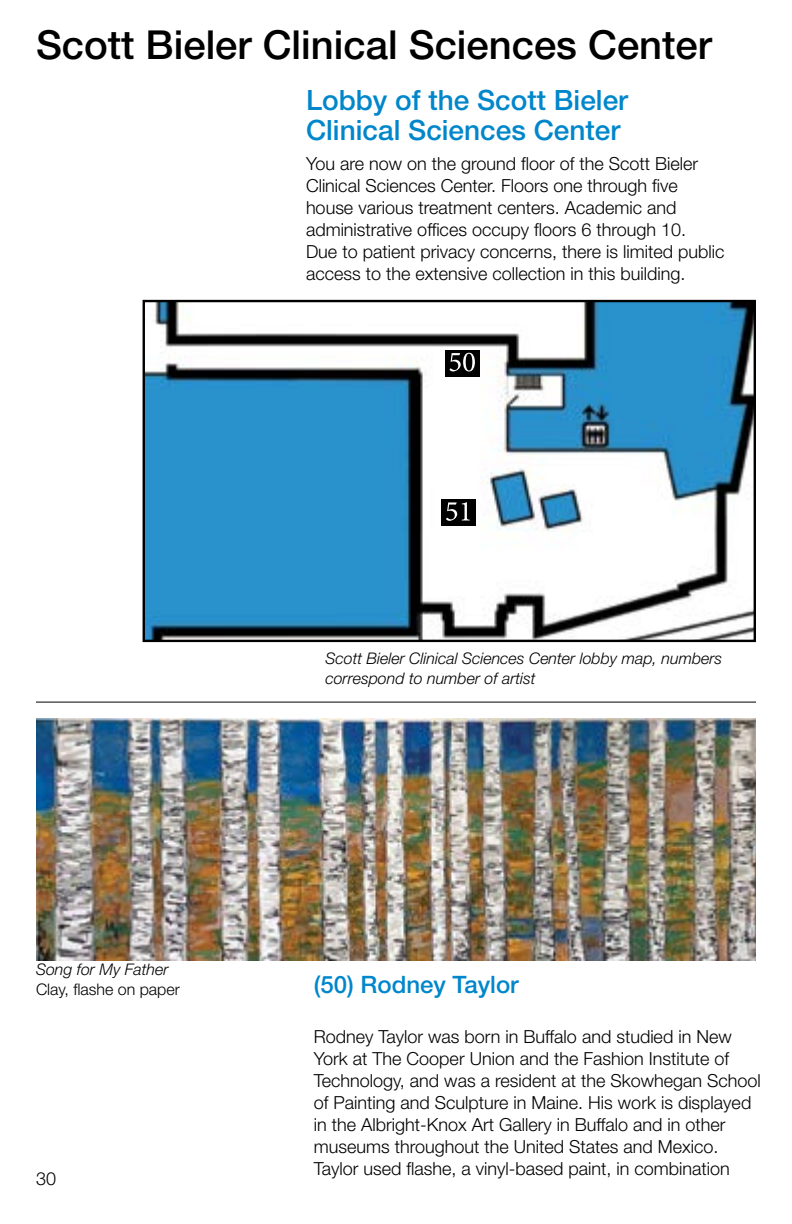
<style>
.page{position:relative;width:792px;height:1224px;background:#fff}
.page>*{position:absolute;margin:0;border:0;box-sizing:border-box;transform-origin:0 0}
.t1{font:500 40px "Helvetica Neue LT Std";color:#000}
.t2{font:500 28px/30px "Helvetica Neue LT Std";color:#0086cb}
.t3{font:500 24px "Helvetica Neue LT Std";color:#0086cb}
.t4{font:300 18px/22px "Helvetica Neue LT Std";color:#000}
.t5{font:italic 300 16px/20px "Helvetica Neue LT Std";color:#000}
.t6{font:300 16px "Helvetica Neue LT Std";color:#000}
</style>
<div class="page">
<hr style="left:36px;top:702px;width:720px;height:1px;background:#000">
<img style="left:36px;top:719px;width:720px;height:242px">
<img style="left:146px;top:303px;width:607px;height:336px">
<div style="left:143px;top:300px;width:613px;height:342px;border:2px solid #000"></div>
<div style="left:445px;top:350px;width:35px;height:26px;background:#000"></div>
<svg style="left:450px;top:353px;width:25px;height:18px"></svg>
<div style="left:441px;top:499px;width:35px;height:27px;background:#000"></div>
<svg style="left:446px;top:502px;width:24px;height:19px"></svg>
<h1 class="t1" style="left:36px;top:20px;width:677px">Scott Bieler Clinical Sciences Center</h1>
<h2 class="t2" style="left:306px;top:84px;width:324px">Lobby of the Scott Bieler<br>Clinical Sciences Center</h2>
<p class="t4" style="left:306px;top:152px;width:420px">You are now on the ground floor of the Scott Bieler Clinical Sciences Center. Floors one through five house various treatment centers. Academic and administrative offices occupy floors 6 through 10.<br>Due to patient privacy concerns, there is limited public access to the extensive collection in this building.</p>
<p class="t5" style="left:36px;top:959px;width:134px">Song for My Father</p>
<p class="t6" style="left:36px;top:980px;width:145px">Clay, flashe on paper</p>
<p class="t4" style="left:36px;top:1167px;width:22px">30</p>
<p class="t5" style="left:325px;top:648px;width:398px">Scott Bieler Clinical Sciences Center lobby map, numbers correspond to number of artist</p>
<h3 class="t3" style="left:314px;top:970px;width:206px">(50) Rodney Taylor</h3>
<p class="t4" style="left:314px;top:1025px;width:448px">Rodney Taylor was born in Buffalo and studied in New York at The Cooper Union and the Fashion Institute of Technology, and was a resident at the Skowhegan School of Painting and Sculpture in Maine. His work is displayed in the Albright-Knox Art Gallery in Buffalo and in other museums throughout the United States and Mexico.<br>Taylor used flashe, a vinyl-based paint, in combination</p>
</div>
